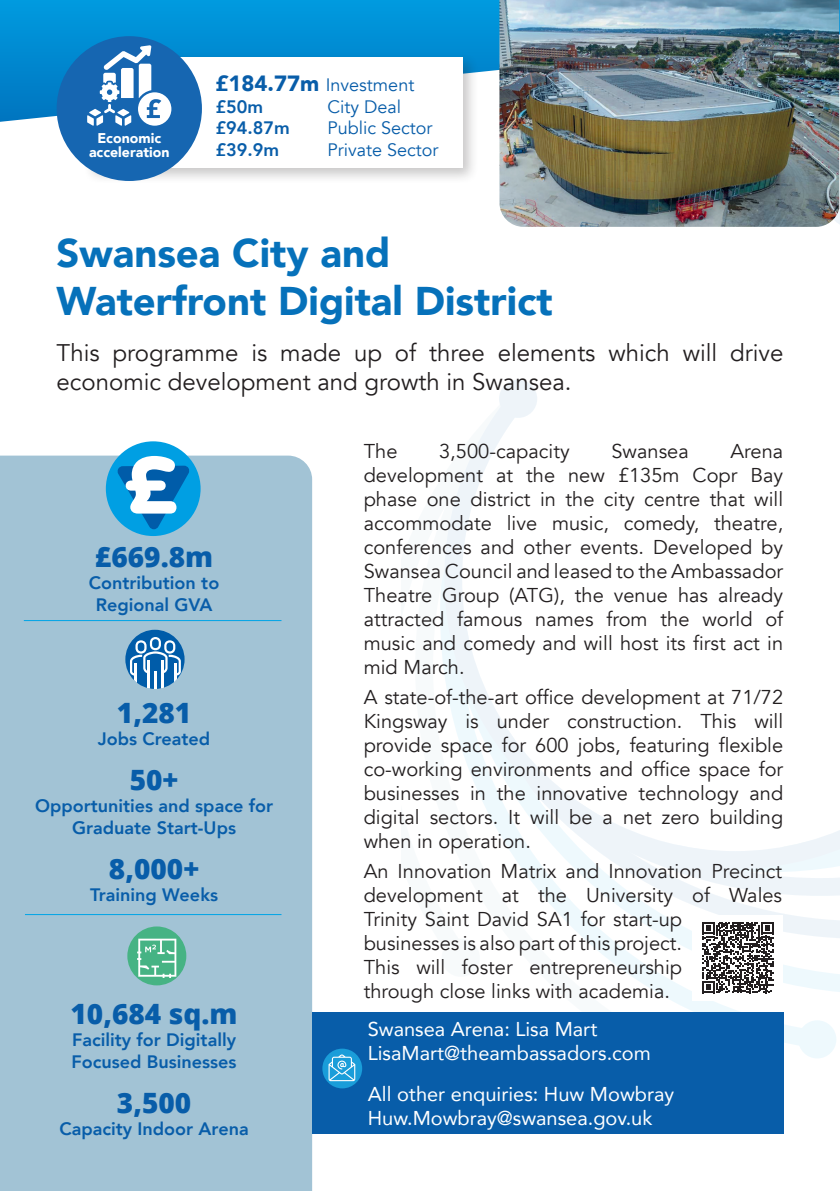
<style>
.page{position:relative;width:840px;height:1191px;background:#fff}
.page>*{position:absolute;margin:0;border:0;box-sizing:border-box;transform-origin:0 0}
.t1{font:900 40px/48px "Avenir";color:#0671ba}
.t2{font:800 28px "Open Sans";color:#085da9}
.t3{font:24px/28.8px "Avenir";color:#231f20}
.t4{font:20px/24px "Avenir";color:#231f20;text-align:justify}
.t5{font:20px/24px "Avenir";color:#fff}
.t6{font:800 18px/22px "Avenir";color:#085da9;text-align:center}
.t7{font:18px/21.6px "Avenir";color:#085da9}
.t8{font:900 14.2px/14.2px "Avenir";color:#fff;text-align:center}
.s1{font-weight:900;font-size:22px}
.s2{font-weight:800}
</style>
<div class="page">
<svg style="left:639px;top:869px;width:185px;height:180px"></svg>
<div style="left:797px;top:1020px;width:38px;height:38px;background:#eef9fd;border-radius:50%"></div>
<svg style="left:527px;top:869px;width:112px;height:112px"></svg>
<div style="left:441px;top:938px;width:38px;height:38px;background:#f7fafb;border-radius:50%"></div>
<svg style="left:444px;top:198px;width:395px;height:671px"></svg>
<div style="left:498px;top:380px;width:39px;height:38px;background:#eef4f9;border-radius:50%"></div>
<svg style="left:0;top:0;width:839px;height:125px;background:#0c95d7"></svg>
<div style="left:0;top:455px;width:312px;height:736px;background:#a2c3d5"></div>
<div style="left:312px;top:1012px;width:471px;height:122px;background:#085da9"></div>
<svg style="left:322px;top:1048px;width:40px;height:40px"></svg>
<svg style="left:328px;top:1054px;width:27px;height:27px"></svg>
<div style="left:106px;top:441px;width:94px;height:95px;background:#009fe3;border-radius:50%"></div>
<svg style="left:117px;top:456px;width:72px;height:73px"></svg>
<div style="left:125px;top:630px;width:59px;height:59px;background:#005ca9;border-radius:50%"></div>
<svg style="left:130px;top:637px;width:51px;height:52px"></svg>
<div style="left:127px;top:926px;width:59px;height:59px;background:#46b384;border-radius:50%"></div>
<svg style="left:137px;top:938px;width:39px;height:40px"></svg>
<hr style="left:25px;top:914px;width:256px;height:1px;background:#00a4e7">
<hr style="left:24px;top:620px;width:257px;height:1px;background:#00a4e7">
<div style="left:83px;top:52px;width:396px;height:132px;background:#231f20;opacity:.25"></div>
<div style="left:89px;top:57px;width:373px;height:111px;background:#fff"></div>
<div style="left:57px;top:36px;width:145px;height:145px;background:#1666b1;border-radius:50%"></div>
<svg style="left:87px;top:45px;width:84px;height:81px"></svg>
<div style="left:692px;top:915px;width:90px;height:85px;background:#fff"></div>
<svg style="left:702px;top:922px;width:71px;height:71px"></svg>
<img style="left:499px;top:0;width:339px;height:227px">
<p class="t8" style="left:89px;top:131px;width:82px">Economic acceleration</p>
<p class="t7" style="left:215px;top:74px;width:200px"><span class="s1">£184.77m</span> Investment <span class="s2">£50m</span></p>
<p class="t7" style="left:327px;top:96px;width:75px">City Deal</p>
<p class="t6" style="left:215px;top:117px;width:76px">£94.87m</p>
<p class="t7" style="left:327px;top:118px;width:106px">Public Sector</p>
<p class="t6" style="left:215px;top:139px;width:65px">£39.9m</p>
<p class="t7" style="left:327px;top:139px;width:112px">Private Sector</p>
<p class="t1" style="left:57px;top:228px;width:497px">Swansea City and<br>Waterfront Digital District</p>
<p class="t3" style="left:57px;top:339px;width:728px">This programme is made up of three elements which will drive economic development and growth in Swansea.</p>
<p class="t2" style="left:95px;top:535px;width:120px">£669.8m</p>
<p class="t6" style="left:89px;top:571px;width:132px">Contribution to<br>Regional GVA</p>
<p class="t2" style="left:117px;top:691px;width:76px">1,281</p>
<p class="t6" style="left:98px;top:727px;width:114px">Jobs Created</p>
<p class="t2" style="left:130px;top:758px;width:50px">50+</p>
<p class="t6" style="left:35px;top:794px;width:239px">Opportunities and space for<br>Graduate Start-Ups</p>
<p class="t2" style="left:109px;top:847px;width:92px">8,000+</p>
<p class="t6" style="left:90px;top:883px;width:129px">Training Weeks</p>
<p class="t2" style="left:70px;top:992px;width:168px">10,684 sq.m</p>
<p class="t6" style="left:71px;top:1028px;width:166px;text-align:left">Facility for Digitally<br>Focused Businesses</p>
<p class="t2" style="left:117px;top:1081px;width:76px">3,500</p>
<p class="t6" style="left:59px;top:1117px;width:190px">Capacity Indoor Arena</p>
<p class="t4" style="left:363px;top:440px;width:35px">The</p>
<p class="t4" style="left:439px;top:440px;width:132px">3,500-capacity</p>
<p class="t4" style="left:611px;top:440px;width:79px">Swansea</p>
<p class="t4" style="left:363px;top:440px;width:421px;text-indent:366px">Arena development at the new £135m Copr Bay phase one district in the city centre that will accommodate live music, comedy, theatre, conferences and other events. Developed by Swansea Council and leased to the Ambassador Theatre Group (ATG), the venue has already attracted famous names from the world of music and comedy and will host its first act in mid March.</p>
<p class="t4" style="left:363px;top:685px;width:421px">A state-of-the-art office development at 71/72<br>Kingsway is under construction. This will provide space for 600 jobs, featuring flexible co-working environments and office space for businesses in the innovative technology and digital sectors. It will be a net zero building when in operation.</p>
<p class="t4" style="left:363px;top:859px;width:419px;text-align:left">An Innovation Matrix and Innovation Precinct development at the University of Wales Trinity Saint David SA1 for start-up businesses is also part of this project.<br>This will foster entrepreneurship<br>through close links with academia.</p>
<p class="t5" style="left:367px;top:1016px;width:284px">Swansea Arena: Lisa Mart<br>LisaMart@theambassadors.com</p>
<p class="t5" style="left:367px;top:1081px;width:308px">All other enquiries: Huw Mowbray<br>Huw.Mowbray@swansea.gov.uk</p>
</div>
